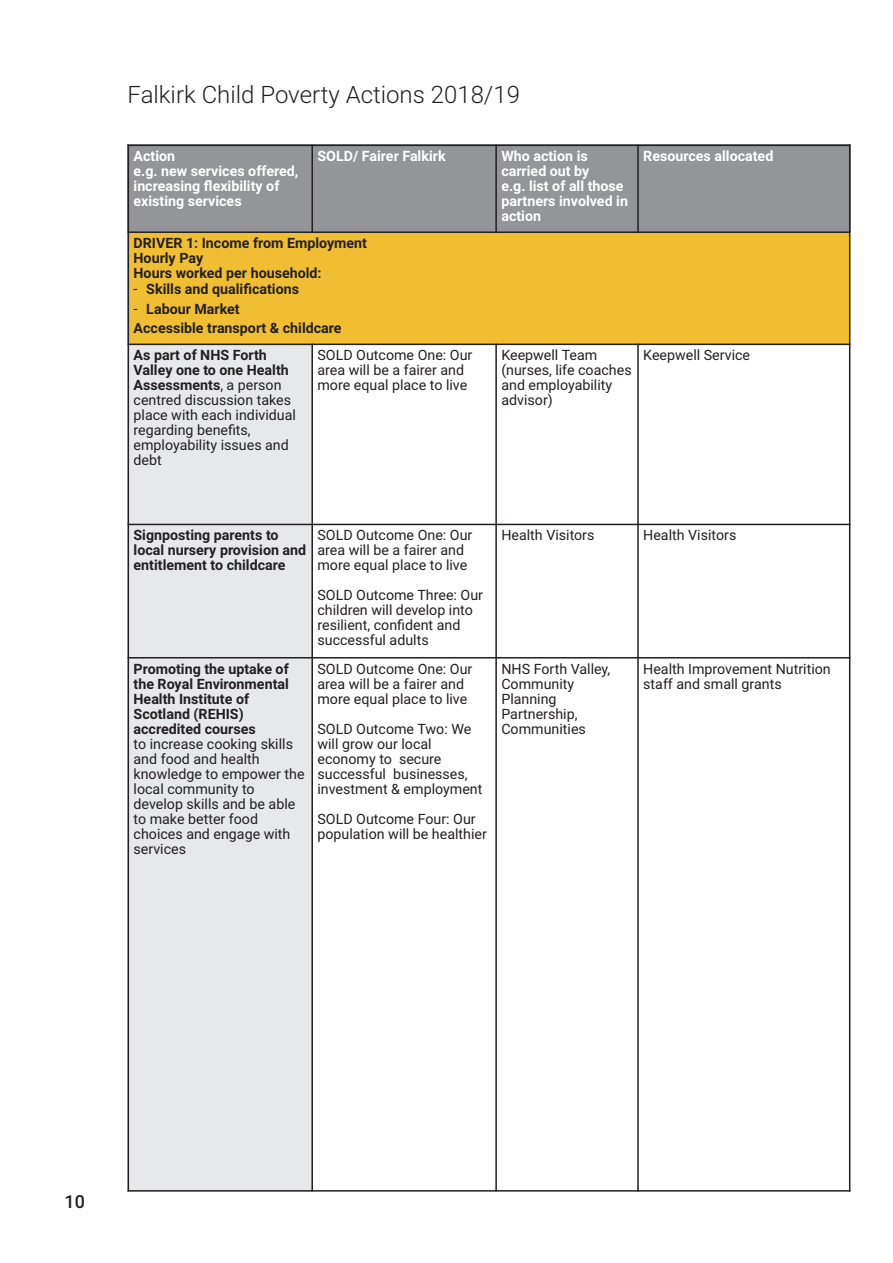
<style>
.page{position:relative;width:893px;height:1263px;background:#fff}
.page>*{position:absolute;margin:0;border:0;box-sizing:border-box;transform-origin:0 0}
.t1{font:300 24px "Roboto";color:#231f20}
.t2{font:500 18px "Roboto";color:#231f20}
.t3{font:14.25px/15px "Roboto";color:#231f20}
.t4{font:700 14.25px/15px "Roboto";color:#231f20}
.t5{font:700 14.25px/15px "Roboto";color:#fff}
.s1{font-weight:400;font-style:italic;font-size:15px}
.s2{font-weight:700}
</style>
<div class="page">
<div style="left:128px;top:145px;width:184px;height:87px;background:#939598"></div>
<div style="left:312px;top:145px;width:184px;height:87px;background:#939598"></div>
<div style="left:496px;top:145px;width:142px;height:87px;background:#939598"></div>
<div style="left:638px;top:145px;width:212px;height:87px;background:#939598"></div>
<div style="left:128px;top:232px;width:722px;height:112px;background:#efbe32"></div>
<div style="left:128px;top:344px;width:184px;height:180px;background:#e7e8e9"></div>
<div style="left:128px;top:524px;width:184px;height:134px;background:#e7e8e9"></div>
<div style="left:128px;top:658px;width:184px;height:533px;background:#e7e8e9"></div>
<hr style="left:128px;top:145px;width:1px;height:1046px;background:#231f20">
<hr style="left:311px;top:145px;width:2px;height:88px;background:#231f20">
<hr style="left:311px;top:344px;width:2px;height:847px;background:#231f20">
<hr style="left:495px;top:145px;width:2px;height:88px;background:#231f20">
<hr style="left:495px;top:344px;width:2px;height:847px;background:#231f20">
<hr style="left:637px;top:145px;width:2px;height:88px;background:#231f20">
<hr style="left:637px;top:344px;width:2px;height:847px;background:#231f20">
<hr style="left:849px;top:145px;width:1px;height:1046px;background:#231f20">
<hr style="left:128px;top:145px;width:722px;height:1px;background:#231f20">
<hr style="left:128px;top:231px;width:722px;height:2px;background:#231f20">
<hr style="left:128px;top:344px;width:722px;height:1px;background:#231f20">
<hr style="left:128px;top:524px;width:722px;height:1px;background:#231f20">
<hr style="left:128px;top:657px;width:722px;height:1px;background:#231f20">
<hr style="left:128px;top:1190px;width:722px;height:1px;background:#231f20">
<h1 class="t1" style="left:128px;top:81px;width:394px">Falkirk Child Poverty Actions 2018/19</h1>
<p class="t5" style="left:134px;top:149px;width:166px">Action<br>e.g. new services offered, increasing flexibility of existing services</p>
<p class="t5" style="left:317px;top:149px;width:130px">SOLD/ Fairer Falkirk</p>
<p class="t5" style="left:501px;top:149px;width:128px">Who action is carried out by<br>e.g. list of all those partners involved in action</p>
<p class="t5" style="left:643px;top:149px;width:132px">Resources allocated</p>
<p class="t4" style="left:134px;top:236px;width:235px">DRIVER 1: Income from Employment<br>Hourly Pay<br>Hours worked per household:</p>
<p class="t4" style="left:134px;top:281px;width:167px"><span class="s1">-</span> Skills and qualifications</p>
<p class="t4" style="left:134px;top:299px;width:210px;line-height:19.2px"><span class="s1">-</span> Labour Market<br>Accessible transport &amp; childcare</p>
<p class="t3" style="left:134px;top:348px;width:164px"><span class="s2">As part of NHS Forth<br>Valley one to one Health<br>Assessments</span>, a person centred discussion takes place with each individual regarding benefits, employability issues and debt</p>
<p class="t3" style="left:317px;top:348px;width:156px">SOLD Outcome One: Our area will be a fairer and more equal place to live</p>
<p class="t3" style="left:501px;top:348px;width:132px">Keepwell Team (nurses, life coaches and employability advisor)</p>
<p class="t3" style="left:643px;top:348px;width:108px">Keepwell Service</p>
<p class="t4" style="left:134px;top:528px;width:174px">Signposting parents to local nursery provision and entitlement to childcare</p>
<p class="t3" style="left:317px;top:528px;width:156px">SOLD Outcome One: Our area will be a fairer and more equal place to live</p>
<p class="t3" style="left:317px;top:588px;width:167px">SOLD Outcome Three: Our children will develop into resilient, confident and successful adults</p>
<p class="t4" style="left:134px;top:661px;width:157px">Promoting the uptake of the Royal Environmental<br>Health Institute of<br>Scotland (REHIS) accredited courses</p>
<p class="t3" style="left:134px;top:736px;width:173px">to increase cooking skills and food and health knowledge to empower the local community to develop skills and be able to make better food choices and engage with services</p>
<p class="t3" style="left:317px;top:661px;width:156px">SOLD Outcome One: Our area will be a fairer and more equal place to live</p>
<p class="t3" style="left:317px;top:721px;width:166px">SOLD Outcome Two: We will grow our local economy to secure successful businesses, investment &amp; employment</p>
<p class="t3" style="left:317px;top:811px;width:171px">SOLD Outcome Four: Our population will be healthier</p>
<p class="t3" style="left:501px;top:528px;width:95px">Health Visitors</p>
<p class="t3" style="left:643px;top:528px;width:95px">Health Visitors</p>
<p class="t3" style="left:501px;top:661px;width:111px">NHS Forth Valley,<br>Community<br>Planning<br>Partnership,<br>Communities</p>
<p class="t3" style="left:643px;top:661px;width:189px">Health Improvement Nutrition staff and small grants</p>
<p class="t2" style="left:65px;top:1192px;width:22px">10</p>
</div>
